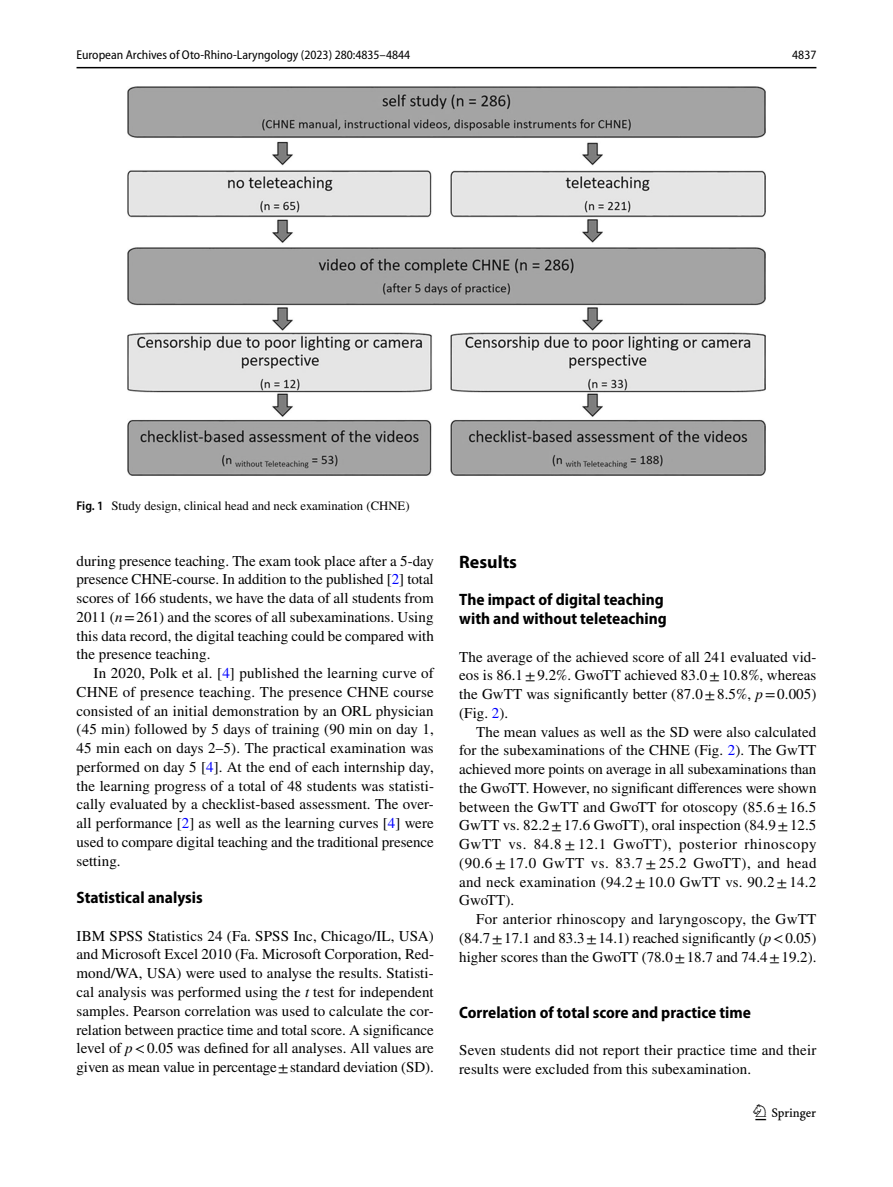
<style>
.page{position:relative;width:893px;height:1187px;background:#fff}
.page>*{position:absolute;margin:0;border:0;box-sizing:border-box;transform-origin:0 0}
.t1{font:22.5px "Springnew Regular 3";color:#000}
.t2{font:700 18px "Myriad Pro";color:#000}
.t3{font:700 semi-condensed 16.5px/18.8px "Myriad Pro";color:#000}
.t4{font:15px/18.8px "STIX";letter-spacing:.005em;color:#000;text-align:justify}
.t5{font:semi-condensed 12.75px "Myriad Pro";color:#000}
.t6{font:12.75px "STIX";color:#000}
.s1{font-family:"Myriad Pro";font-weight:600;font-stretch:semi-condensed}
.s2{color:#00f}
.s3{font-style:italic}
</style>
<div class="page">
<hr style="left:77px;top:67px;width:739px;height:1px;background:#000">
<img style="left:128px;top:87px;width:637px;height:388px">
<p class="t5" style="left:77px;top:48px;width:335px">European Archives of Oto-Rhino-Laryngology (2023) 280:4835–4844</p>
<p class="t5" style="left:792px;top:48px;width:26px">4837</p>
<p class="t6" style="left:77px;top:497px;width:335px"><span class="s1">Fig. 1</span> Study design, clinical head and neck examination (CHNE)</p>
<p class="t4" style="left:77px;top:552px;width:359px">during presence teaching. The exam took place after a 5-day presence CHNE-course. In addition to the published [<span class="s2">2</span>] total scores of 166 students, we have the data of all students from 2011 (<span class="s3">n</span>=261) and the scores of all subexaminations. Using this data record, the digital teaching could be compared with the presence teaching.</p>
<p class="t4" style="left:77px;top:664px;width:359px;text-indent:17px">In 2020, Polk et al. [<span class="s2">4</span>] published the learning curve of CHNE of presence teaching. The presence CHNE course consisted of an initial demonstration by an ORL physician (45 min) followed by 5 days of training (90 min on day 1, 45 min each on days 2–5). The practical examination was performed on day 5 [<span class="s2">4</span>]. At the end of each internship day, the learning progress of a total of 48 students was statisti&shy;cally evaluated by a checklist-based assessment. The over&shy;all performance [<span class="s2">2</span>] as well as the learning curves [<span class="s2">4</span>] were used to compare digital teaching and the traditional presence setting.</p>
<p class="t3" style="left:77px;top:888px;width:128px">Statistical analysis</p>
<p class="t4" style="left:77px;top:927px;width:359px">IBM SPSS Statistics 24 (Fa. SPSS Inc, Chicago/IL, USA) and Microsoft Excel 2010 (Fa. Microsoft Corporation, Red&shy;mond/WA, USA) were used to analyse the results. Statisti&shy;cal analysis was performed using the <span class="s3">t</span> test for independent samples. Pearson correlation was used to calculate the cor&shy;relation between practice time and total score. A significance level of <span class="s3">p</span>&lt;0.05 was defined for all analyses. All values are given as mean value in percentage±standard deviation (SD).</p>
<p class="t2" style="left:459px;top:550px;width:59px">Results</p>
<p class="t3" style="left:459px;top:590px;width:209px">The impact of digital teaching with and without teleteaching</p>
<p class="t4" style="left:459px;top:648px;width:359px">The average of the achieved score of all 241 evaluated vid&shy;eos is 86.1±9.2%. GwoTT achieved 83.0±10.8%, whereas the GwTT was significantly better (87.0±8.5%, <span class="s3">p</span>=0.005) (Fig. <span class="s2">2</span>).</p>
<p class="t4" style="left:459px;top:723px;width:359px;text-indent:17px">The mean values as well as the SD were also calculated for the subexaminations of the CHNE (Fig. <span class="s2">2</span>). The GwTT achieved more points on average in all subexaminations than the GwoTT. However, no significant differences were shown between the GwTT and GwoTT for otoscopy (85.6±16.5<br>GwTT vs. 82.2±17.6 GwoTT), oral inspection (84.9±12.5<br>GwTT vs. 84.8 ± 12.1 GwoTT), posterior rhinoscopy (90.6 ± 17.0 GwTT vs. 83.7 ± 25.2 GwoTT), and head and neck examination (94.2±10.0 GwTT vs. 90.2±14.2<br>GwoTT).</p>
<p class="t4" style="left:459px;top:910px;width:359px;text-indent:17px">For anterior rhinoscopy and laryngoscopy, the GwTT (84.7±17.1 and 83.3±14.1) reached significantly (<span class="s3">p</span>&lt;0.05) higher scores than the GwoTT (78.0±18.7 and 74.4±19.2).</p>
<p class="t3" style="left:459px;top:1003px;width:293px">Correlation of total score and practice time</p>
<p class="t4" style="left:459px;top:1041px;width:359px">Seven students did not report their practice time and their results were excluded from this subexamination.</p>
<h1 class="t1" style="left:755px;top:1104px;width:62px">1 3</h1>
</div>
